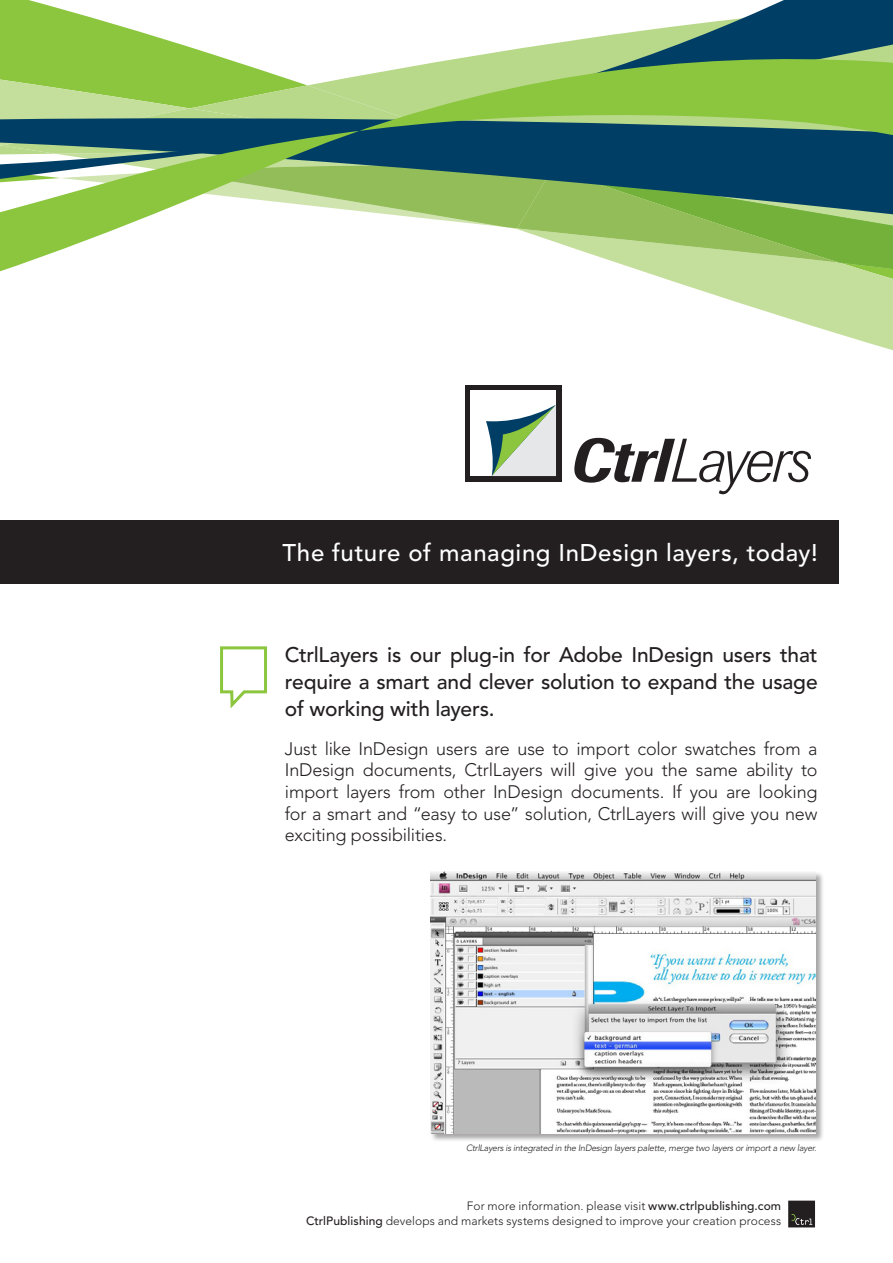
<style>
.page{position:relative;width:893px;height:1263px;background:#fff}
.page>*{position:absolute;margin:0;border:0;box-sizing:border-box;transform-origin:0 0}
.t1{font:500 24px "Avenir LT Std";letter-spacing:.025em;color:#fff}
.t2{font:500 21px/27px "Avenir LT Std";letter-spacing:-.01em;color:#231f20;text-align:justify}
.t3{font:300 18px/21.6px "Avenir LT Std";letter-spacing:-.01em;color:#231f20;text-align:justify}
.t4{font:300 12px/15px "Avenir LT Std";letter-spacing:.005em;color:#231f20;text-align:right}
.t5{font:italic 300 9px "Avenir LT Std";letter-spacing:-.025em;color:#231f20}
.s1{font-weight:500}
</style>
<div class="page">
<div style="left:0;top:520px;width:839px;height:64px;background:#231f20"></div>
<div style="left:465px;top:385px;width:97px;height:97px;background:#231f20"></div>
<div style="left:470px;top:390px;width:86px;height:86px;background:#fff"></div>
<svg style="left:486px;top:405px;width:70px;height:71px"></svg>
<svg style="left:574px;top:438px;width:237px;height:56px"></svg>
<svg style="left:220px;top:646px;width:47px;height:63px"></svg>
<div style="left:788px;top:1200px;width:27px;height:27px;background:#231f20"></div>
<svg style="left:791px;top:1214px;width:21px;height:11px"></svg>
<svg style="left:0;top:0;width:893px;height:51px"></svg>
<svg style="left:0;top:51px;width:893px;height:299px"></svg>
<div style="left:430px;top:871px;width:394px;height:271px;background:#231f20;opacity:.4"></div>
<img style="left:431px;top:872px;width:385px;height:261px">
<h1 class="t1" style="left:282px;top:539px;width:537px">The future of managing InDesign layers, today!</h1>
<p class="t2" style="left:285px;top:642px;width:534px">CtrlLayers is our plug-in for Adobe InDesign users that require a smart and clever solution to expand the usage of working with layers.</p>
<p class="t3" style="left:285px;top:738px;width:534px">Just like InDesign users are use to import color swatches from a InDesign documents, CtrlLayers will give you the same ability to import layers from other InDesign documents. If you are looking for a smart and “easy to use” solution, CtrlLayers will give you new exciting possibilities.</p>
<p class="t5" style="left:466px;top:1143px;width:352px">CtrlLayers is integrated in the InDesign layers palette, merge two layers or import a new layer.</p>
<p class="t4" style="left:306px;top:1198px;width:477px">For more information. please visit <span class="s1">www.ctrlpublishing.com<br>CtrlPublishing</span> develops and markets systems designed to improve your creation process</p>
</div>
